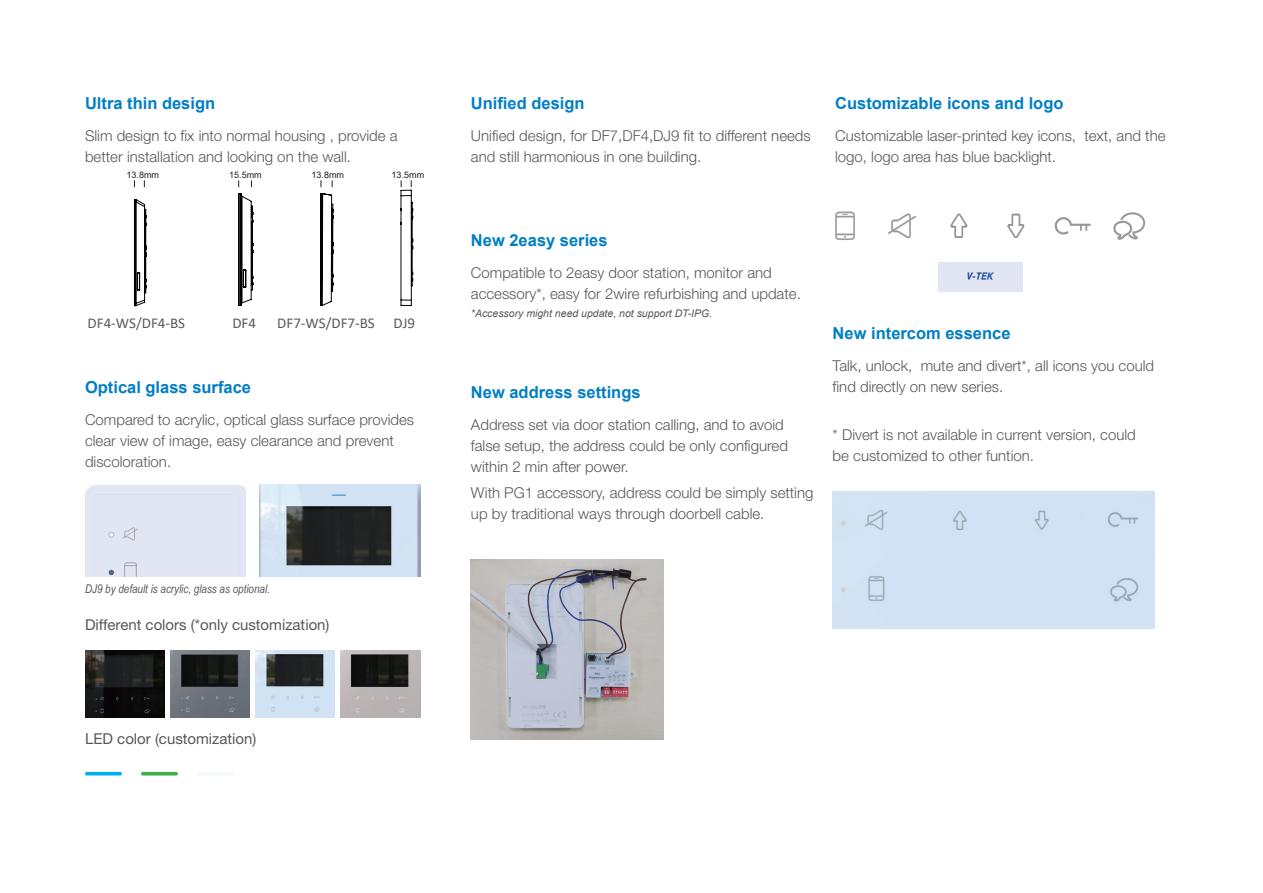
<style>
.page{position:relative;width:1263px;height:893px;background:#fff}
.page>*{position:absolute;margin:0;border:0;box-sizing:border-box;transform-origin:0 0}
.t1{font:700 16.5px "Arial";color:#007ec5}
.t2{font:300 15px/21px "Helvetica Neue LT Std";color:#57585a}
.t3{font:15px "Helvetica Neue LT Std";color:#57585a}
.t4{font:15px "Calibri";color:#595a5b}
.t5{font:italic 12px "Arial Narrow";color:#57585a}
.t6{font:italic 10.5px "Arial";color:#57585a}
.t7{font:9px "Arial";color:#231f20}
</style>
<div class="page">
<img style="left:471px;top:560px;width:192px;height:179px">
<svg style="left:134px;top:199px;width:13px;height:107px"></svg>
<svg style="left:238px;top:193px;width:15px;height:113px"></svg>
<hr style="left:412px;top:202px;width:1px;height:84px;background:#030303">
<hr style="left:411px;top:190px;width:1px;height:116px;background:#030303">
<hr style="left:401px;top:190px;width:1px;height:115px;background:#030303">
<svg style="left:401px;top:300px;width:10px;height:6px"></svg>
<svg style="left:412px;top:263px;width:1px;height:24px"></svg>
<svg style="left:320px;top:193px;width:14px;height:113px"></svg>
<img style="left:259px;top:485px;width:161px;height:91px">
<div style="left:85px;top:485px;width:161px;height:91px;background:#e2e5f3"></div>
<div style="left:938px;top:262px;width:84px;height:29px;background:#e2e5f3"></div>
<div style="left:833px;top:492px;width:321px;height:136px;background:#d0e2f3"></div>
<svg style="left:401px;top:180px;width:11px;height:16px"></svg>
<svg style="left:835px;top:212px;width:20px;height:28px"></svg>
<svg style="left:1054px;top:217px;width:37px;height:18px"></svg>
<svg style="left:1113px;top:212px;width:32px;height:28px"></svg>
<svg style="left:1007px;top:214px;width:17px;height:24px"></svg>
<svg style="left:950px;top:214px;width:17px;height:24px"></svg>
<svg style="left:888px;top:213px;width:28px;height:25px"></svg>
<hr style="left:85px;top:772px;width:37px;height:3px;background:#00aeef;border-radius:2px">
<hr style="left:141px;top:772px;width:37px;height:3px;background:#40ae49;border-radius:2px">
<hr style="left:197px;top:772px;width:37px;height:3px;background:#f4fafb;border-radius:2px">
<img style="left:85px;top:651px;width:80px;height:67px">
<img style="left:170px;top:651px;width:80px;height:67px">
<img style="left:255px;top:651px;width:80px;height:67px">
<img style="left:340px;top:651px;width:80px;height:67px">
<p class="t1" style="left:85px;top:92px;width:132px">Ultra thin design</p>
<p class="t2" style="left:85px;top:125px;width:314px">Slim design to fix into normal housing , provide a better installation and looking on the wall.</p>
<p class="t7" style="left:126px;top:169px;width:34px">13.8mm</p>
<p class="t7" style="left:229px;top:169px;width:34px">15.5mm</p>
<p class="t7" style="left:311px;top:169px;width:34px">13.8mm</p>
<p class="t7" style="left:392px;top:169px;width:34px">13.5mm</p>
<p class="t4" style="left:88px;top:313px;width:99px">DF4-WS/DF4-BS</p>
<p class="t4" style="left:232px;top:313px;width:25px">DF4</p>
<p class="t4" style="left:277px;top:313px;width:99px">DF7-WS/DF7-BS</p>
<p class="t4" style="left:394px;top:313px;width:23px">DJ9</p>
<p class="t1" style="left:85px;top:375px;width:167px">Optical glass surface</p>
<p class="t2" style="left:85px;top:408px;width:330px">Compared to acrylic, optical glass surface provides clear view of image, easy clearance and prevent discoloration.</p>
<p class="t5" style="left:85px;top:581px;width:186px">DJ9 by default is acrylic, glass as optional.</p>
<p class="t3" style="left:85px;top:616px;width:246px">Different colors (*only customization)</p>
<p class="t3" style="left:85px;top:730px;width:173px">LED color (customization)</p>
<p class="t1" style="left:471px;top:92px;width:115px">Unified design</p>
<p class="t2" style="left:471px;top:125px;width:341px">Unified design, for DF7,DF4,DJ9 fit to different needs and still harmonious in one building.</p>
<p class="t1" style="left:835px;top:92px;width:230px">Customizable icons and logo</p>
<p class="t2" style="left:835px;top:125px;width:332px">Customizable laser-printed key icons, text, and the logo, logo area has blue backlight.</p>
<p class="t1" style="left:471px;top:229px;width:138px">New 2easy series</p>
<p class="t2" style="left:471px;top:262px;width:331px">Compatible to 2easy door station, monitor and accessory*, easy for 2wire refurbishing and update.</p>
<p class="t6" style="left:471px;top:306px;width:243px">*Accessory might need update, not support DT-IPG.</p>
<p class="t1" style="left:471px;top:380px;width:171px">New address settings</p>
<p class="t2" style="left:471px;top:414px;width:319px">Address set via door station calling, and to avoid false setup, the address could be only configured within 2 min after power.</p>
<p class="t2" style="left:471px;top:481px;width:344px">With PG1 accessory, address could be simply setting up by traditional ways through doorbell cable.</p>
<p class="t1" style="left:833px;top:321px;width:179px">New intercom essence</p>
<p class="t2" style="left:833px;top:354px;width:323px">Talk, unlock, mute and divert*, all icons you could find directly on new series.</p>
<p class="t2" style="left:833px;top:424px;width:305px">* Divert is not available in current version, could be customized to other funtion.</p>
</div>
